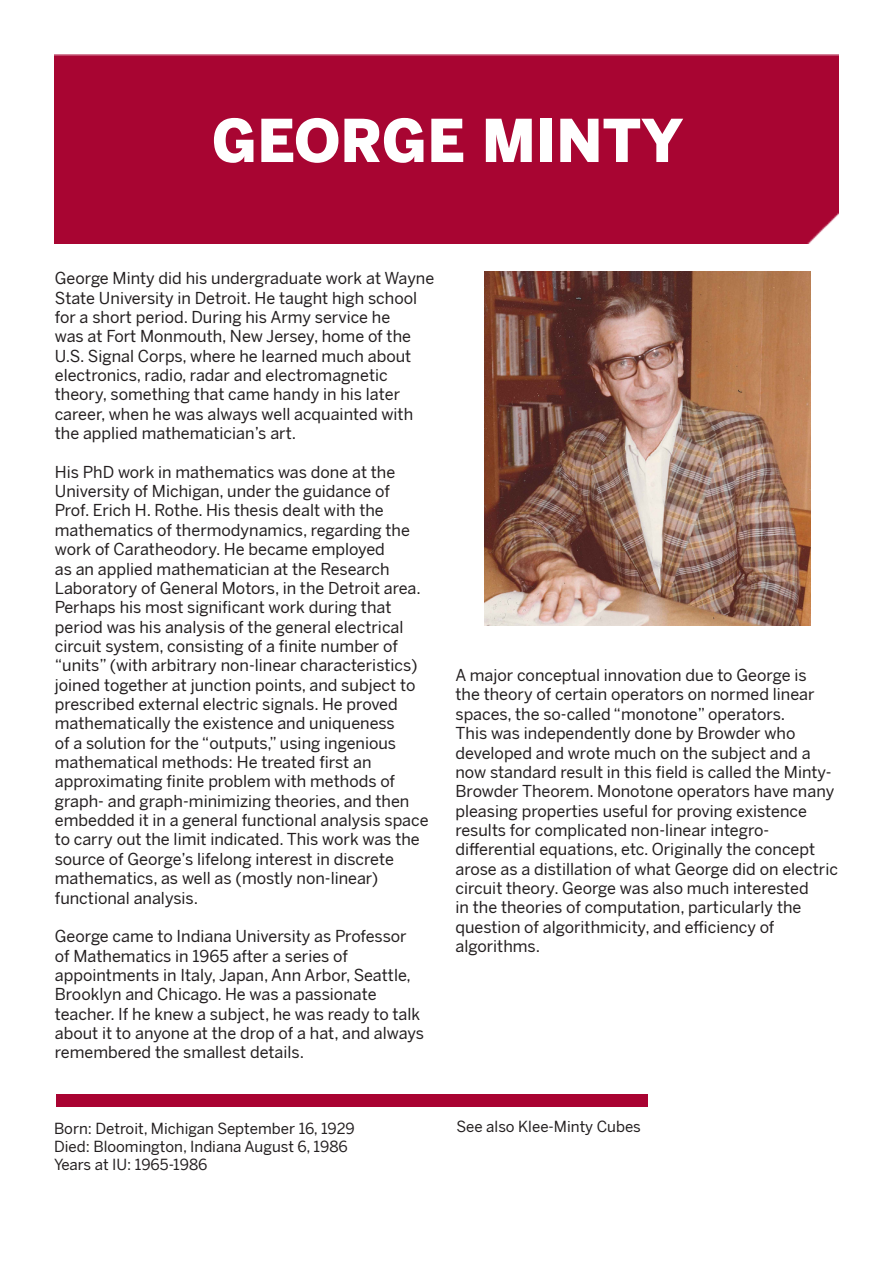
<style>
.page{position:relative;width:893px;height:1263px;background:#fff}
.page>*{position:absolute;margin:0;border:0;box-sizing:border-box;transform-origin:0 0}
.t1{font:900 58.5px "Benton Sans";color:#fff}
.t2{font:16.2px/19.4px "Benton Sans";color:#231f20}
.t3{font:15px "Benton Sans";color:#231f20}
</style>
<div class="page">
<div style="left:54px;top:54px;width:785px;height:189px;background:#a80532"></div>
<img style="left:484px;top:272px;width:326px;height:354px">
<div style="left:57px;top:1094px;width:591px;height:13px;background:#a90332"></div>
<p class="t1" style="left:212px;top:103px;width:473px">GEORGE MINTY</p>
<p class="t2" style="left:55px;top:269px;width:381px">George Minty did his undergraduate work at Wayne State University in Detroit. He taught high school for a short period. During his Army service he<br>was at Fort Monmouth, New Jersey, home of the U.S. Signal Corps, where he learned much about electronics, radio, radar and electromagnetic theory, something that came handy in his later career, when he was always well acquainted with the applied mathematician’s art.</p>
<p class="t2" style="left:55px;top:462px;width:368px">His PhD work in mathematics was done at the University of Michigan, under the guidance of Prof. Erich H. Rothe. His thesis dealt with the mathematics of thermodynamics, regarding the work of Caratheodory. He became employed<br>as an applied mathematician at the Research Laboratory of General Motors, in the Detroit area.<br>Perhaps his most significant work during that period was his analysis of the general electrical circuit system, consisting of a finite number of “units” (with arbitrary non-linear characteristics) joined together at junction points, and subject to prescribed external electric signals. He proved</p>
<p class="t2" style="left:55px;top:714px;width:343px;text-align:justify">mathematically the existence and uniqueness of a solution for the “outputs,” using ingenious mathematical methods: He treated first an</p>
<p class="t2" style="left:55px;top:772px;width:375px">approximating finite problem with methods of graph- and graph-minimizing theories, and then embedded it in a general functional analysis space to carry out the limit indicated. This work was the source of George’s lifelong interest in discrete mathematics, as well as (mostly non-linear) functional analysis.</p>
<p class="t2" style="left:55px;top:927px;width:371px">George came to Indiana University as Professor of Mathematics in 1965 after a series of appointments in Italy, Japan, Ann Arbor, Seattle, Brooklyn and Chicago. He was a passionate teacher. If he knew a subject, he was ready to talk about it to anyone at the drop of a hat, and always remembered the smallest details.</p>
<p class="t2" style="left:455px;top:666px;width:384px">A major conceptual innovation due to George is<br>the theory of certain operators on normed linear spaces, the so-called “monotone” operators.<br>This was independently done by Browder who developed and wrote much on the subject and a now standard result in this field is called the Minty-Browder Theorem. Monotone operators have many pleasing properties useful for proving existence results for complicated non-linear integro&shy;differential equations, etc. Originally the concept arose as a distillation of what George did on electric circuit theory. George was also much interested<br>in the theories of computation, particularly the question of algorithmicity, and efficiency of algorithms.</p>
<p class="t3" style="left:54px;top:1120px;width:302px">Born: Detroit, Michigan September 16, 1929</p>
<p class="t3" style="left:54px;top:1138px;width:295px">Died: Bloomington, Indiana August 6, 1986</p>
<p class="t3" style="left:54px;top:1156px;width:155px">Years at IU: 1965-1986</p>
<p class="t3" style="left:456px;top:1118px;width:186px">See also Klee-Minty Cubes</p>
</div>
